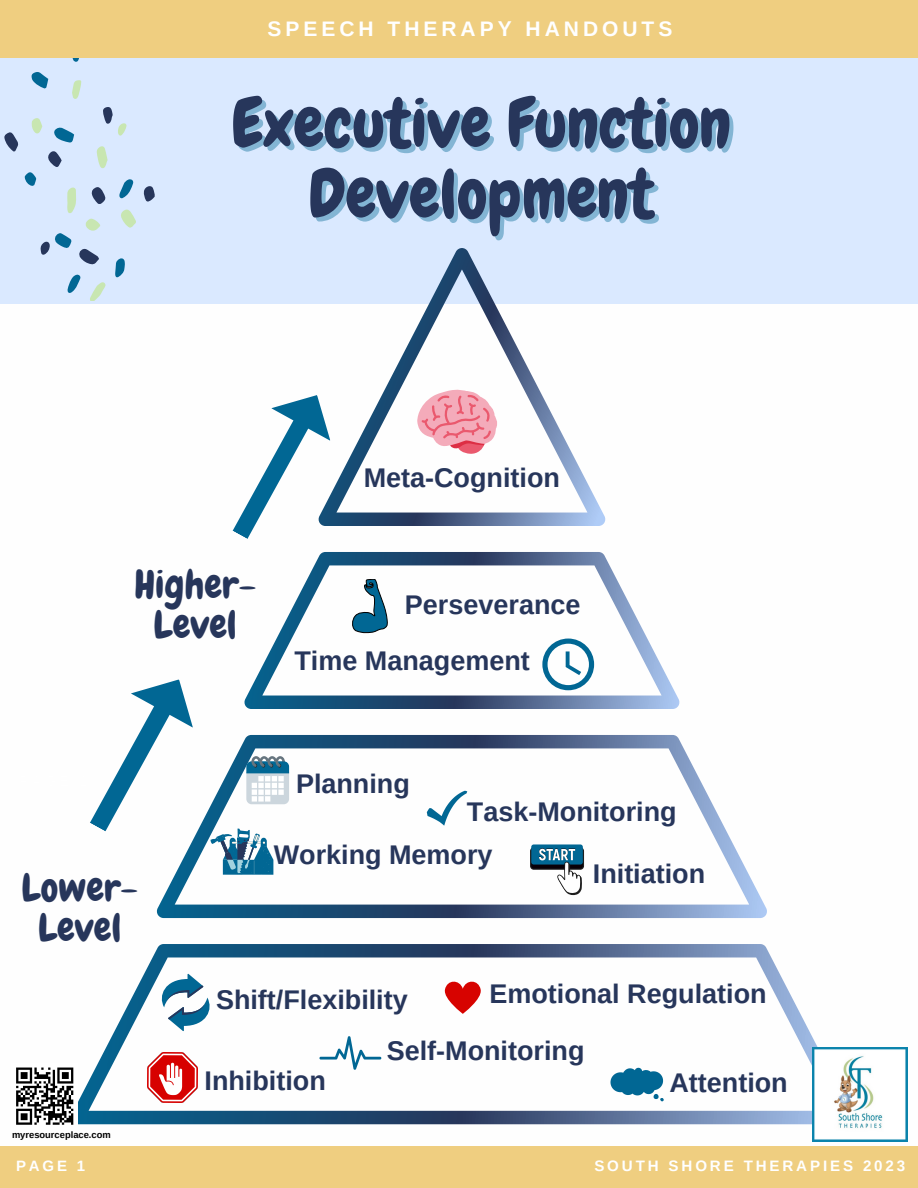
<style>
.page{position:relative;width:918px;height:1188px;background:#fff}
.page>*{position:absolute;margin:0;border:0;box-sizing:border-box;transform-origin:0 0}
.t1{font:67.95px/70.7px "Chewy";color:#27365b;text-align:center}
.t2{font:39.15px/40.5px "Chewy";color:#27365b;text-align:center}
.t3{font:700 27px "Arimo";color:#27365b}
.t4{font:700 21px "Arimo";letter-spacing:.19em;color:#fff}
.t5{font:700 15.6px "Arimo";letter-spacing:.19em;color:#fff}
.t6{font:700 15.15px "Arimo";letter-spacing:.19em;color:#fff}
.t7{font:700 15px "Arimo";color:#fff}
.t8{font:700 9.3px "Arimo";color:#000}
</style>
<div class="page">
<svg style="left:550px;top:1146px;width:21px;height:1px"></svg>
<div style="left:0;top:38px;width:918px;height:265px;background:#dae9ff"></div>
<svg style="left:54px;top:127px;width:20px;height:16px"></svg>
<svg style="left:31px;top:72px;width:17px;height:17px"></svg>
<svg style="left:119px;top:179px;width:14px;height:20px"></svg>
<svg style="left:72px;top:58px;width:7px;height:4px"></svg>
<svg style="left:115px;top:258px;width:10px;height:20px"></svg>
<svg style="left:68px;top:274px;width:13px;height:19px"></svg>
<svg style="left:25px;top:172px;width:11px;height:14px"></svg>
<svg style="left:79px;top:249px;width:20px;height:16px"></svg>
<svg style="left:4px;top:132px;width:15px;height:20px"></svg>
<svg style="left:91px;top:187px;width:14px;height:17px"></svg>
<svg style="left:48px;top:151px;width:14px;height:16px"></svg>
<svg style="left:144px;top:186px;width:11px;height:16px"></svg>
<svg style="left:40px;top:233px;width:32px;height:22px"></svg>
<svg style="left:67px;top:187px;width:9px;height:26px"></svg>
<svg style="left:121px;top:209px;width:15px;height:19px"></svg>
<svg style="left:96px;top:146px;width:12px;height:23px"></svg>
<svg style="left:90px;top:282px;width:16px;height:18px"></svg>
<svg style="left:72px;top:80px;width:9px;height:19px"></svg>
<svg style="left:85px;top:218px;width:15px;height:13px"></svg>
<svg style="left:31px;top:118px;width:11px;height:16px"></svg>
<svg style="left:103px;top:107px;width:23px;height:29px"></svg>
<div style="left:0;top:0;width:918px;height:58px;background:#efce80"></div>
<div style="left:0;top:1147px;width:918px;height:41px;background:#efce80"></div>
<svg style="left:318px;top:248px;width:288px;height:278px"></svg>
<svg style="left:264px;top:552px;width:416px;height:157px"></svg>
<svg style="left:157px;top:735px;width:610px;height:183px"></svg>
<svg style="left:78px;top:944px;width:740px;height:180px"></svg>
<svg style="left:16px;top:1068px;width:57px;height:57px"></svg>
<svg style="left:417px;top:388px;width:82px;height:66px"></svg>
<svg style="left:352px;top:579px;width:36px;height:54px"></svg>
<svg style="left:542px;top:639px;width:52px;height:51px"></svg>
<img style="left:148px;top:1053px;width:49px;height:49px">
<svg style="left:319px;top:1036px;width:62px;height:34px"></svg>
<svg style="left:610px;top:1068px;width:54px;height:33px"></svg>
<svg style="left:443px;top:979px;width:39px;height:35px"></svg>
<svg style="left:158px;top:974px;width:56px;height:57px"></svg>
<div style="left:530px;top:847px;width:54px;height:23px;background:#373737;border-radius:4px"></div>
<div style="left:531px;top:849px;width:52px;height:20px;background:#090007;border-radius:3px"></div>
<div style="left:531px;top:844px;width:52px;height:21px;background:#016794;border-radius:3px"></div>
<svg style="left:539px;top:848px;width:43px;height:47px"></svg>
<svg style="left:427px;top:791px;width:40px;height:35px"></svg>
<svg style="left:90px;top:662px;width:199px;height:213px"></svg>
<svg style="left:232px;top:379px;width:115px;height:160px"></svg>
<img style="left:813px;top:1047px;width:94px;height:95px">
<p class="t4" style="left:267px;top:17px;width:406px">SPEECH THERAPY HANDOUTS</p>
<p class="t5" style="left:317px;top:18px;width:286px">INFORMATIONAL HANDOUTS</p>
<p class="t1" style="left:231px;top:88px;width:501px">Executive Function<br>Development</p>
<p class="t2" style="left:134px;top:564px;width:123px">Higher-<br>Level</p>
<p class="t3" style="left:364px;top:462px;width:198px">Meta-Cognition</p>
<p class="t3" style="left:405px;top:590px;width:177px">Perseverance</p>
<p class="t3" style="left:294px;top:645px;width:237px">Time Management</p>
<p class="t2" style="left:21px;top:868px;width:118px">Lower-</p>
<p class="t2" style="left:38px;top:908px;width:85px">Level</p>
<p class="t3" style="left:296px;top:769px;width:115px">Planning</p>
<p class="t3" style="left:467px;top:797px;width:211px">Task-Monitoring</p>
<p class="t3" style="left:274px;top:839px;width:220px">Working Memory</p>
<p class="t3" style="left:593px;top:859px;width:114px">Initiation</p>
<p class="t3" style="left:216px;top:985px;width:193px">Shift/Flexibility</p>
<p class="t3" style="left:489px;top:979px;width:279px">Emotional Regulation</p>
<p class="t8" style="left:12px;top:1130px;width:100px">myresourceplace.com</p>
<p class="t3" style="left:205px;top:1066px;width:123px">Inhibition</p>
<p class="t3" style="left:387px;top:1036px;width:199px">Self-Monitoring</p>
<p class="t3" style="left:669px;top:1067px;width:120px">Attention</p>
<p class="t7" style="left:16px;top:1157px;width:71px">PAGE 1</p>
<p class="t6" style="left:594px;top:1158px;width:312px">SOUTH SHORE THERAPIES 2023</p>
</div>
